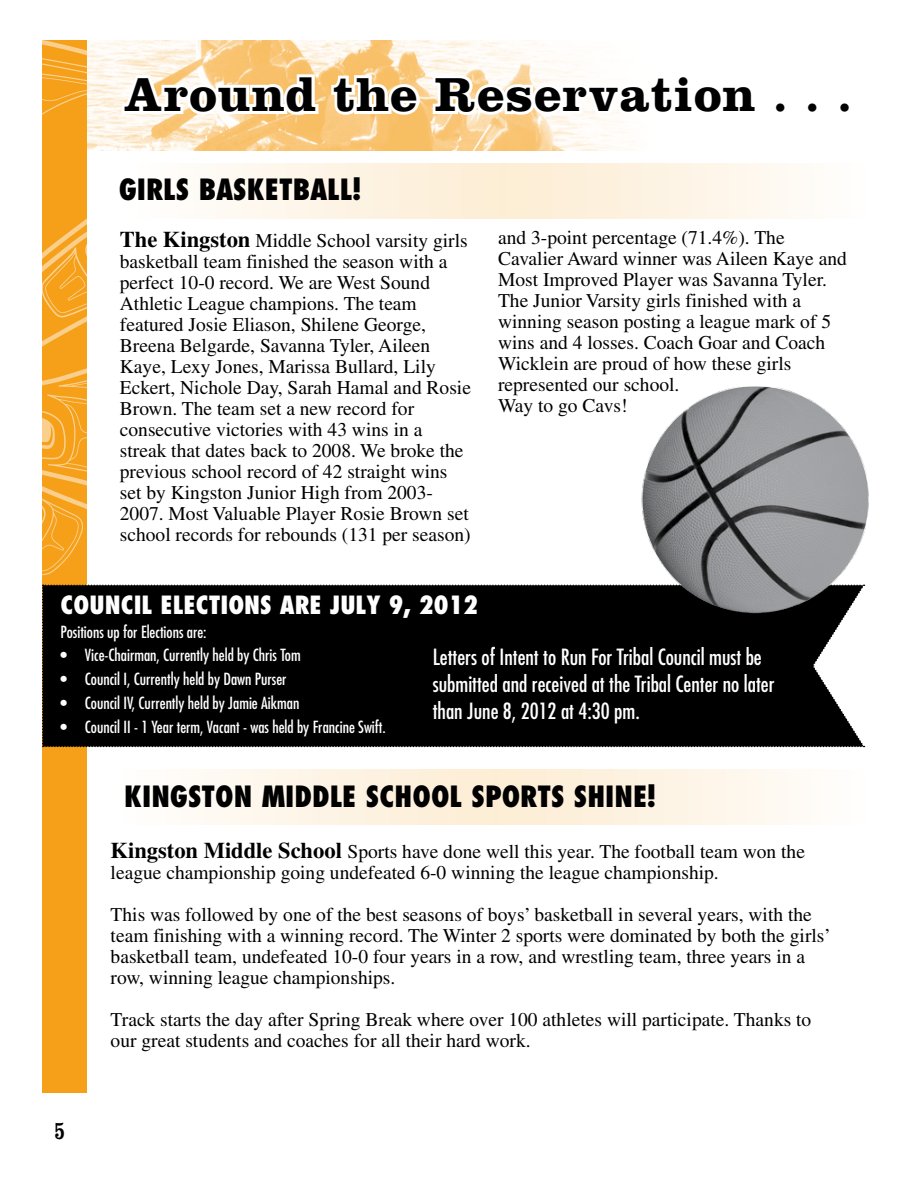
<style>
.page{position:relative;width:918px;height:1188px;background:#fff}
.page>*{position:absolute;margin:0;border:0;box-sizing:border-box;transform-origin:0 0}
.t1{font:700 49.5px "Clarendon";letter-spacing:.02em;color:#000}
.t2{font:800 condensed 28.5px "Futura";color:#000}
.t3{font:800 condensed 28.5px "Futura";letter-spacing:.035em;color:#000}
.t4{font:800 condensed 24.45px "Futura";color:#fff}
.t5{font:700 condensed 22.5px "Clarendon BT";color:#000}
.t6{font:condensed 21.75px/27.2px "Futura";color:#fff}
.t7{font:19.5px/21px "Times";color:#000}
.t8{font:condensed 16.35px "Futura";color:#fff}
.s1{font-weight:700;font-size:22.5px}
</style>
<div class="page">
<img style="left:86px;top:40px;width:550px;height:110px">
<svg style="left:119px;top:71px;width:202px;height:47px"></svg>
<svg style="left:328px;top:72px;width:95px;height:46px"></svg>
<svg style="left:430px;top:71px;width:206px;height:47px"></svg>
<div style="left:773px;top:100px;width:14px;height:15px;border:6px solid #fff;border-radius:50%"></div>
<div style="left:805px;top:100px;width:15px;height:15px;border:6px solid #fff;border-radius:50%"></div>
<div style="left:837px;top:100px;width:15px;height:15px;border:6px solid #fff;border-radius:50%"></div>
<div style="left:42px;top:40px;width:44px;height:1054px;background:#f6a01a"></div>
<img style="left:42px;top:40px;width:44px;height:545px">
<div style="left:42px;top:585px;width:823px;height:162px;background:#000"></div>
<svg style="left:207px;top:163px;width:591px;height:56px"></svg>
<img style="left:620px;top:386px;width:249px;height:252px">
<svg style="left:195px;top:769px;width:602px;height:56px"></svg>
<h1 class="t1" style="left:124px;top:64px;width:729px">Around the Reservation . . .</h1>
<h2 class="t3" style="left:119px;top:172px;width:114px">GIRLS BASKET</h2>
<h2 class="t3" style="left:293px;top:172px;width:70px">BALL!</h2>
<p class="t7" style="left:120px;top:230px;width:353px"><span class="s1">The Kingston</span> Middle School varsity girls basketball team finished the season with a perfect 10-0 record. We are West Sound Athletic League champions. The team featured Josie Eliason, Shilene George, Breena Belgarde, Savanna Tyler, Aileen Kaye, Lexy Jones, Marissa Bullard, Lily Eckert, Nichole Day, Sarah Hamal and Rosie Brown. The team set a new record for consecutive victories with 43 wins in a streak that dates back to 2008. We broke the previous school record of 42 straight wins set by Kingston Junior High from 2003- 2007. Most Valuable Player Rosie Brown set school records for rebounds (131 per season)</p>
<p class="t7" style="left:498px;top:227px;width:350px">and 3-point percentage (71.4%). The Cavalier Award winner was Aileen Kaye and Most Improved Player was Savanna Tyler.<br>The Junior Varsity girls finished with a winning season posting a league mark of 5 wins and 4 losses. Coach Goar and Coach Wicklein are proud of how these girls represented our school.<br>Way to go Cavs!</p>
<p class="t4" style="left:61px;top:589px;width:419px">COUNCIL ELECTIONS ARE JULY 9, 2012</p>
<p class="t8" style="left:61px;top:622px;width:148px">Positions up for Elections are:</p>
<p class="t8" style="left:61px;top:645px;width:242px">• Vice-Chairman, Currently held by Chris Tom</p>
<p class="t8" style="left:61px;top:669px;width:228px">• Council I, Currently held by Dawn Purser</p>
<p class="t8" style="left:61px;top:693px;width:240px">• Council IV, Currently held by Jamie Aikman</p>
<p class="t8" style="left:61px;top:717px;width:327px">• Council II - 1 Year term, Vacant - was held by Francine Swift.</p>
<p class="t6" style="left:433px;top:643px;width:343px">Letters of Intent to Run For Tribal Council must be submitted and received at the Tribal Center no later than June 8, 2012 at 4:30 pm.</p>
<p class="t5" style="left:54px;top:1117px;width:12px">5</p>
<h2 class="t2" style="left:124px;top:778px;width:533px">KINGSTON MIDDLE SCHOOL SPORTS SHINE!</h2>
<p class="t7" style="left:111px;top:841px;width:696px"><span class="s1">Kingston Middle School</span> Sports have done well this year. The football team won the league championship going undefeated 6-0 winning the league championship.</p>
<p class="t7" style="left:111px;top:904px;width:722px">This was followed by one of the best seasons of boys’ basketball in several years, with the team finishing with a winning record. The Winter 2 sports were dominated by both the girls’ basketball team, undefeated 10-0 four years in a row, and wrestling team, three years in a row, winning league championships.</p>
<p class="t7" style="left:111px;top:1009px;width:702px">Track starts the day after Spring Break where over 100 athletes will participate. Thanks to our great students and coaches for all their hard work.</p>
</div>
